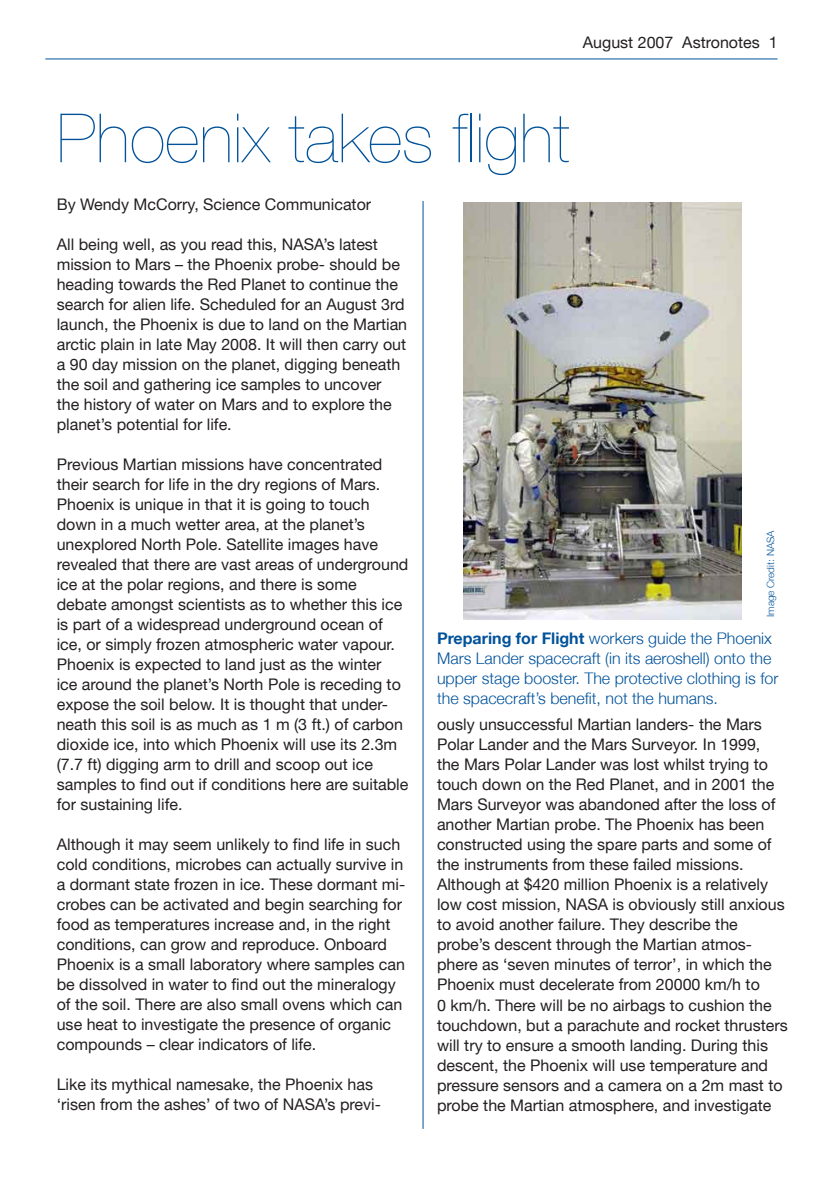
<style>
.page{position:relative;width:840px;height:1191px;background:#fff}
.page>*{position:absolute;margin:0;border:0;box-sizing:border-box;transform-origin:0 0}
.HEADING{font:200 68px "Helvetica Neue LT";color:#01529a}
.Page_Top_Detail_-_Ri{font:16px/20px "Helvetica Neue";color:#231f20}
.t1{font:300 16px/20px "Helvetica Neue";color:#01529a}
.t2{font:300 10px "Helvetica Neue";color:#01529a}
.s1{font-family:"Helvetica Neue LT";font-weight:700}
</style>
<div class="page">
<hr style="left:45px;top:58px;width:732px;height:1px;background:#01529a">
<hr style="left:422px;top:201px;width:1px;height:927px;background:#01529a">
<img style="left:463px;top:202px;width:278px;height:418px">
<p class="Page_Top_Detail_-_Ri" style="left:582px;top:32px;width:196px">August 2007 Astronotes 1</p>
<p class="HEADING" style="left:57px;top:99px;width:514px">Phoenix takes flight</p>
<p class="Page_Top_Detail_-_Ri" style="left:57px;top:194px;width:316px">By Wendy McCorry, Science Communicator</p>
<p class="Page_Top_Detail_-_Ri" style="left:57px;top:234px;width:352px">All being well, as you read this, NASA’s latest mission to Mars – the Phoenix probe- should be heading towards the Red Planet to continue the search for alien life. Scheduled for an August 3rd launch, the Phoenix is due to land on the Martian arctic plain in late May 2008. It will then carry out a 90 day mission on the planet, digging beneath the soil and gathering ice samples to uncover the history of water on Mars and to explore the planet’s potential for life.</p>
<p class="Page_Top_Detail_-_Ri" style="left:57px;top:454px;width:353px">Previous Martian missions have concentrated their search for life in the dry regions of Mars.<br>Phoenix is unique in that it is going to touch down in a much wetter area, at the planet’s unexplored North Pole. Satellite images have revealed that there are vast areas of underground ice at the polar regions, and there is some debate amongst scientists as to whether this ice is part of a widespread underground ocean of ice, or simply frozen atmospheric water vapour.<br>Phoenix is expected to land just as the winter<br>ice around the planet’s North Pole is receding to expose the soil below. It is thought that under&shy;neath this soil is as much as 1 m (3 ft.) of carbon dioxide ice, into which Phoenix will use its 2.3m (7.7 ft) digging arm to drill and scoop out ice samples to find out if conditions here are suitable for sustaining life.</p>
<p class="Page_Top_Detail_-_Ri" style="left:57px;top:834px;width:350px">Although it may seem unlikely to find life in such cold conditions, microbes can actually survive in a dormant state frozen in ice. These dormant mi&shy;crobes can be activated and begin searching for food as temperatures increase and, in the right conditions, can grow and reproduce. Onboard Phoenix is a small laboratory where samples can be dissolved in water to find out the mineralogy of the soil. There are also small ovens which can use heat to investigate the presence of organic compounds – clear indicators of life.</p>
<p class="Page_Top_Detail_-_Ri" style="left:57px;top:1074px;width:325px">Like its mythical namesake, the Phoenix has ‘risen from the ashes’ of two of NASA’s previ-</p>
<p class="t2" style="left:764px;top:617px;width:88px;rotate:-90deg">Image Credit: NASA</p>
<p class="t1" style="left:437px;top:628px;width:343px"><span class="s1">Preparing for Flight</span> workers guide the Phoenix Mars Lander spacecraft (in its aeroshell) onto the upper stage booster. The protective clothing is for the spacecraft’s benefit, not the humans.</p>
<p class="Page_Top_Detail_-_Ri" style="left:437px;top:714px;width:340px">ously unsuccessful Martian landers- the Mars Polar Lander and the Mars Surveyor. In 1999, the Mars Polar Lander was lost whilst trying to touch down on the Red Planet, and in 2001 the Mars Surveyor was abandoned after the loss of another Martian probe. The Phoenix has been constructed using the spare parts and some of the instruments from these failed missions.</p>
<p class="Page_Top_Detail_-_Ri" style="left:437px;top:874px;width:352px">Although at $420 million Phoenix is a relatively low cost mission, NASA is obviously still anxious to avoid another failure. They describe the probe’s descent through the Martian atmos&shy;phere as ‘seven minutes of terror’, in which the Phoenix must decelerate from 20000 km/h to<br>0 km/h. There will be no airbags to cushion the touchdown, but a parachute and rocket thrusters will try to ensure a smooth landing. During this descent, the Phoenix will use temperature and pressure sensors and a camera on a 2m mast to probe the Martian atmosphere, and investigate</p>
</div>
